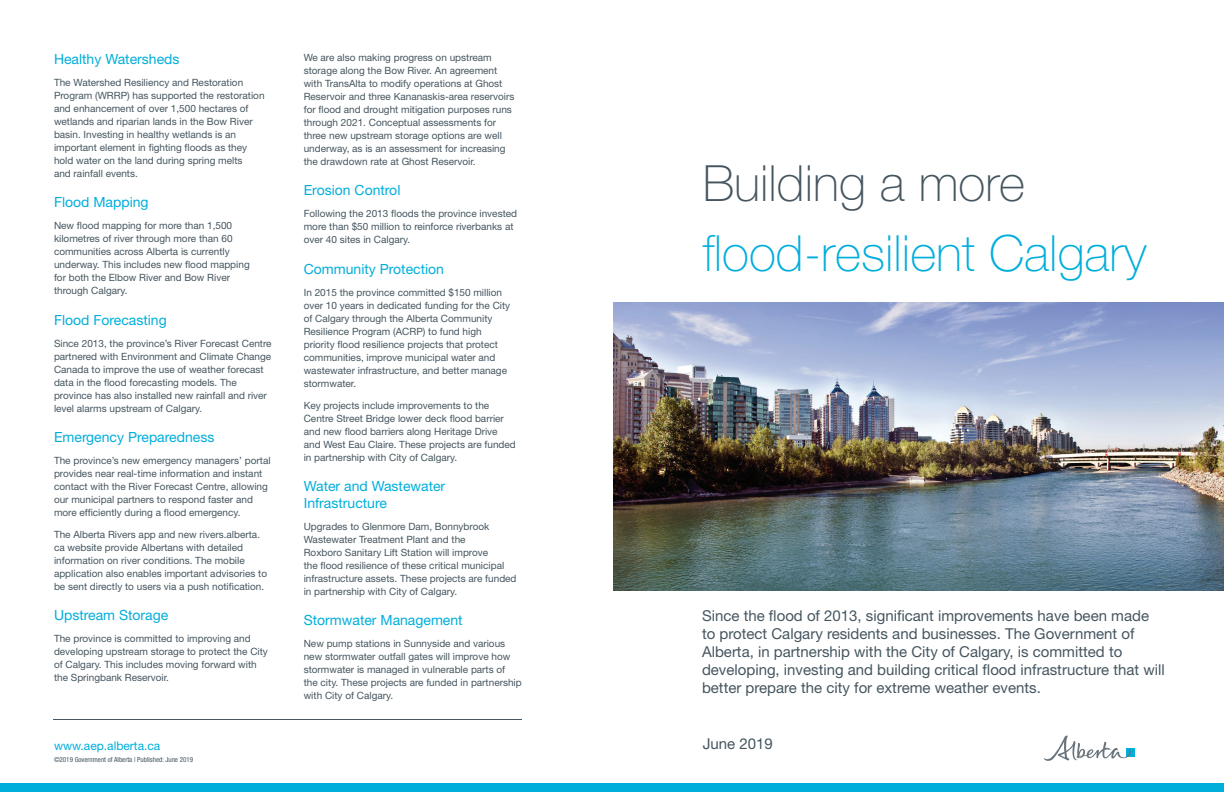
<style>
.page{position:relative;width:1224px;height:792px;background:#fff}
.page>*{position:absolute;margin:0;border:0;box-sizing:border-box;transform-origin:0 0}
.t1{font:100 50px "Helvetica Neue LT Std";color:#00aedc}
.t2{font:100 50px "Helvetica Neue LT Std";color:#45555f}
.t3{font:15px/18px "Helvetica Neue LT Std";color:#45555f}
.t4{font:14px/16.8px "Helvetica Neue LT Std";color:#00aedc}
.t5{font:12px "Helvetica Neue LT Std";color:#00aedc}
.t6{font:10px/13px "Helvetica Neue LT Std";color:#45555f}
.t7{font:condensed 7px "Helvetica Neue LT Std";color:#45555f}
</style>
<div class="page">
<div style="left:613px;top:783px;width:611px;height:9px;background:#00aedc"></div>
<img style="left:614px;top:303px;width:610px;height:288px">
<hr style="left:53px;top:719px;width:469px;height:1px;background:#45555f">
<div style="left:0;top:783px;width:613px;height:9px;background:#00aedc"></div>
<div style="left:1126px;top:749px;width:8px;height:8px;background:#00aedc"></div>
<svg style="left:1044px;top:736px;width:87px;height:25px"></svg>
<h3 class="t4" style="left:54px;top:50px;width:127px">Healthy Watersheds</h3>
<p class="t6" style="left:54px;top:76px;width:212px">The Watershed Resiliency and Restoration Program (WRRP) has supported the restoration and enhancement of over 1,500 hectares of wetlands and riparian lands in the Bow River basin. Investing in healthy wetlands is an important element in fighting floods as they hold water on the land during spring melts<br>and rainfall events.</p>
<h3 class="t4" style="left:54px;top:194px;width:96px">Flood Mapping</h3>
<p class="t6" style="left:54px;top:219px;width:197px">New flood mapping for more than 1,500 kilometres of river through more than 60 communities across Alberta is currently underway. This includes new flood mapping for both the Elbow River and Bow River through Calgary.</p>
<h3 class="t4" style="left:54px;top:311px;width:114px">Flood Forecasting</h3>
<p class="t6" style="left:54px;top:336px;width:219px">Since 2013, the province’s River Forecast Centre partnered with Environment and Climate Change Canada to improve the use of weather forecast data in the flood forecasting models. The province has also installed new rainfall and river level alarms upstream of Calgary.</p>
<h3 class="t4" style="left:54px;top:428px;width:162px">Emergency Preparedness</h3>
<p class="t6" style="left:54px;top:454px;width:218px">The province’s new emergency managers’ portal provides near real-time information and instant contact with the River Forecast Centre, allowing our municipal partners to respond faster and more efficiently during a flood emergency.</p>
<p class="t6" style="left:54px;top:528px;width:215px">The Alberta Rivers app and new rivers.alberta. ca website provide Albertans with detailed information on river conditions. The mobile application also enables important advisories to be sent directly to users via a push notification.</p>
<h3 class="t4" style="left:54px;top:607px;width:116px">Upstream Storage</h3>
<p class="t6" style="left:54px;top:632px;width:215px">The province is committed to improving and developing upstream storage to protect the City of Calgary. This includes moving forward with the Springbank Reservoir.</p>
<p class="t5" style="left:54px;top:738px;width:108px">www.aep.alberta.ca</p>
<p class="t7" style="left:54px;top:756px;width:141px">©2019 Government of Alberta | Published: June 2019</p>
<p class="t6" style="left:304px;top:51px;width:212px">We are also making progress on upstream storage along the Bow River. An agreement with TransAlta to modify operations at Ghost Reservoir and three Kananaskis-area reservoirs for flood and drought mitigation purposes runs through 2021. Conceptual assessments for three new upstream storage options are well underway, as is an assessment for increasing the drawdown rate at Ghost Reservoir.</p>
<h3 class="t4" style="left:304px;top:182px;width:98px">Erosion Control</h3>
<p class="t6" style="left:304px;top:207px;width:215px">Following the 2013 floods the province invested more than $50 million to reinforce riverbanks at over 40 sites in Calgary.</p>
<h3 class="t4" style="left:304px;top:260px;width:142px">Community Protection</h3>
<p class="t6" style="left:304px;top:286px;width:208px">In 2015 the province committed $150 million over 10 years in dedicated funding for the City of Calgary through the Alberta Community Resilience Program (ACRP) to fund high priority flood resilience projects that protect communities, improve municipal water and wastewater infrastructure, and better manage stormwater.</p>
<p class="t6" style="left:304px;top:399px;width:214px">Key projects include improvements to the Centre Street Bridge lower deck flood barrier and new flood barriers along Heritage Drive and West Eau Claire. These projects are funded in partnership with City of Calgary.</p>
<h3 class="t4" style="left:304px;top:477px;width:143px">Water and Wastewater<br>Infrastructure</h3>
<p class="t6" style="left:304px;top:520px;width:214px">Upgrades to Glenmore Dam, Bonnybrook Wastewater Treatment Plant and the<br>Roxboro Sanitary Lift Station will improve<br>the flood resilience of these critical municipal infrastructure assets. These projects are funded in partnership with City of Calgary.</p>
<h3 class="t4" style="left:304px;top:612px;width:160px">Stormwater Management</h3>
<p class="t6" style="left:304px;top:637px;width:220px">New pump stations in Sunnyside and various new stormwater outfall gates will improve how stormwater is managed in vulnerable parts of the city. These projects are funded in partnership with City of Calgary.</p>
<h1 class="t2" style="left:703px;top:155px;width:324px">Building a more</h1>
<h1 class="t1" style="left:703px;top:225px;width:445px">flood-resilient Calgary</h1>
<p class="t3" style="left:702px;top:606px;width:464px">Since the flood of 2013, significant improvements have been made to protect Calgary residents and businesses. The Government of Alberta, in partnership with the City of Calgary, is committed to developing, investing and building critical flood infrastructure that will better prepare the city for extreme weather events.</p>
<h2 class="t3" style="left:703px;top:734px;width:72px">June 2019</h2>
</div>
